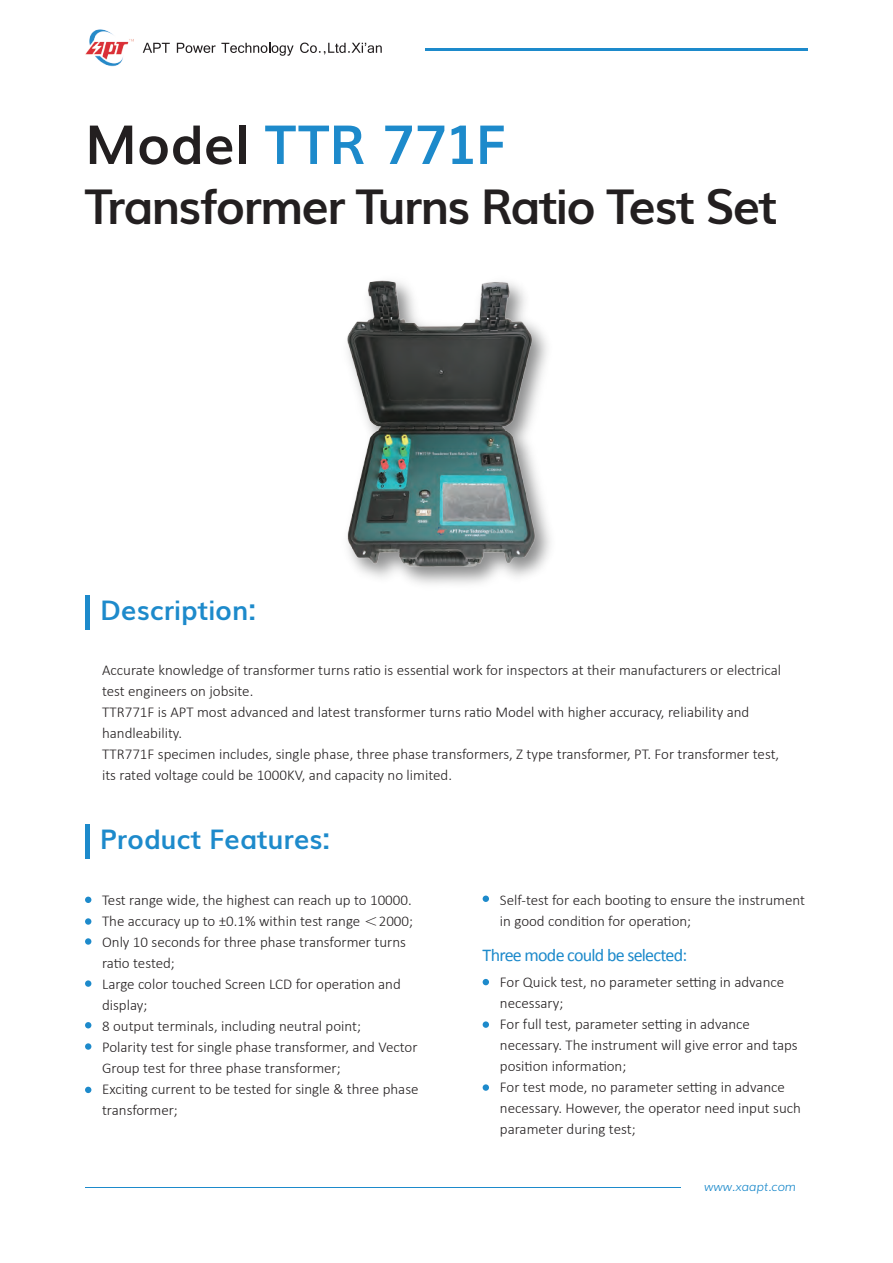
<style>
.page{position:relative;width:893px;height:1263px;background:#fff}
.page>*{position:absolute;margin:0;border:0;box-sizing:border-box;transform-origin:0 0}
.t1{font:700 54px "Muli";letter-spacing:-.005em;color:#1d8acb}
.t2{font:700 48px "Muli";letter-spacing:-.04em;color:#231f20}
.t3{font:700 27px "Muli";color:#1d8acb}
.t4{font:18px "Calibri";letter-spacing:-.04em;color:#1d8acb}
.t5{font:300 15px/21px "Calibri";color:#231f20}
.t6{font:italic 300 12px "Muli";color:#1d8acb}
.s1{color:#231f20}
.s2{font-family:"Adobe Song Std"}
</style>
<div class="page">
<img style="left:85px;top:29px;width:49px;height:38px">
<svg style="left:143px;top:43px;width:27px;height:10px"></svg>
<svg style="left:177px;top:43px;width:117px;height:13px"></svg>
<svg style="left:300px;top:43px;width:82px;height:12px"></svg>
<hr style="left:425px;top:49px;width:382px;height:2px;background:#1d8acb">
<hr style="left:85px;top:825px;width:4px;height:34px;background:#1d8acb">
<hr style="left:85px;top:595px;width:4px;height:34px;background:#1d8acb">
<svg style="left:85px;top:897px;width:6px;height:6px"></svg>
<div style="left:85px;top:938px;width:6px;height:7px;background:#1d8acb;border-radius:50%"></div>
<div style="left:85px;top:918px;width:6px;height:7px;background:#1d8acb;border-radius:50%"></div>
<svg style="left:85px;top:1087px;width:6px;height:6px"></svg>
<div style="left:85px;top:980px;width:6px;height:7px;background:#1d8acb;border-radius:50%"></div>
<svg style="left:85px;top:1022px;width:6px;height:6px"></svg>
<div style="left:85px;top:1043px;width:6px;height:7px;background:#1d8acb;border-radius:50%"></div>
<hr style="left:85px;top:1187px;width:595px;height:1px;background:#1d8acb">
<svg style="left:483px;top:979px;width:6px;height:6px"></svg>
<div style="left:483px;top:895px;width:6px;height:7px;background:#1d8acb;border-radius:50%"></div>
<div style="left:483px;top:1021px;width:6px;height:7px;background:#1d8acb;border-radius:50%"></div>
<div style="left:483px;top:1084px;width:6px;height:7px;background:#1d8acb;border-radius:50%"></div>
<img style="left:344px;top:278px;width:199px;height:292px">
<h1 class="t1" style="left:85px;top:101px;width:422px"><span class="s1">Model</span> TTR 771F</h1>
<h2 class="t2" style="left:85px;top:168px;width:694px">Transformer Turns Ratio Test Set</h2>
<h3 class="t3" style="left:100px;top:588px;width:158px">Description:</h3>
<p class="t5" style="left:102px;top:659px;width:681px">Accurate knowledge of transformer turns ratio is essential work for inspectors at their manufacturers or electrical test engineers on jobsite.<br>TTR771F is APT most advanced and latest transformer turns ratio Model with higher accuracy, reliability and handleability.<br>TTR771F specimen includes, single phase, three phase transformers, Z type transformer, PT. For transformer test, its rated voltage could be 1000KV, and capacity no limited.</p>
<h3 class="t3" style="left:100px;top:818px;width:232px">Product Features:</h3>
<p class="t5" style="left:102px;top:889px;width:318px">Test range wide, the highest can reach up to 10000.<br>The accuracy up to ±0.1% within test range <span class="s2">＜</span>2000; Only 10 seconds for three phase transformer turns ratio tested;<br>Large color touched Screen LCD for operation and display;<br>8 output terminals, including neutral point;<br>Polarity test for single phase transformer, and Vector Group test for three phase transformer;<br>Exciting current to be tested for single &amp; three phase transformer;</p>
<p class="t5" style="left:500px;top:889px;width:307px">Self-test for each booting to ensure the instrument in good condition for operation;</p>
<p class="t4" style="left:483px;top:943px;width:206px">Three mode could be selected:</p>
<p class="t5" style="left:500px;top:971px;width:303px">For Quick test, no parameter setting in advance necessary;<br>For full test, parameter setting in advance necessary. The instrument will give error and taps position information;<br>For test mode, no parameter setting in advance necessary. However, the operator need input such parameter during test;</p>
<p class="t6" style="left:704px;top:1177px;width:93px">www.xaapt.com</p>
</div>
